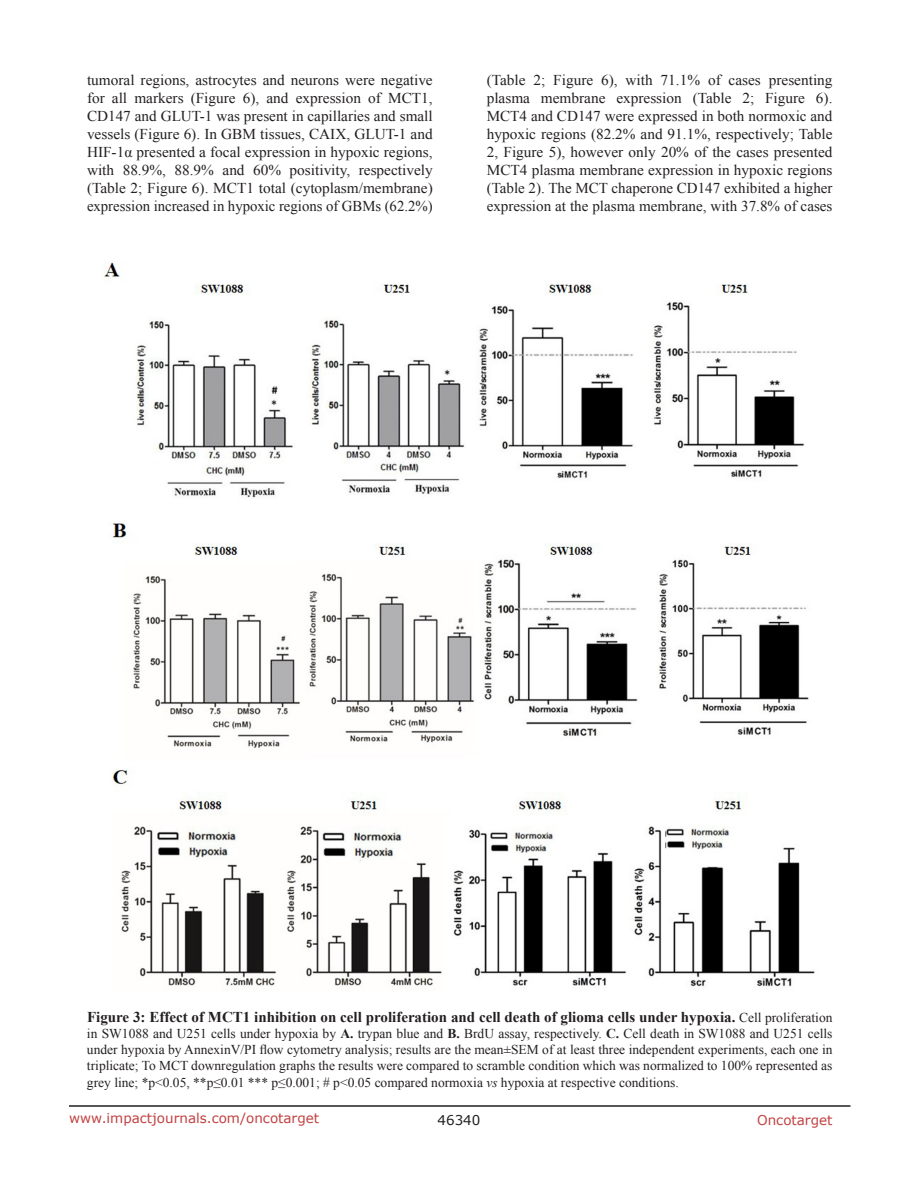
<style>
.page{position:relative;width:918px;height:1188px;background:#fff}
.page>*{position:absolute;margin:0;border:0;box-sizing:border-box;transform-origin:0 0}
.t1{font:15px/18px "Times New Roman";color:#231f20;text-align:justify}
.t2{font:700 15px "Times New Roman";color:#231f20}
.t3{font:13.5px/16.2px "Times New Roman";color:#231f20;text-align:justify}
.t4{font:13.5px "Verdana";color:#c24141}
.t5{font:13.5px "Verdana";color:#231f20}
.s1{font-weight:400;font-size:13.5px}
.s2{font-weight:700}
.s3{font-style:italic}
</style>
<div class="page">
<hr style="left:69px;top:1105px;width:781px;height:2px;background:#231f20">
<img style="left:103px;top:261px;width:712px;height:726px">
<p class="t1" style="left:87px;top:71px;width:347px">tumoral regions, astrocytes and neurons were negative for all markers (Figure 6), and expression of MCT1, CD147 and GLUT-1 was present in capillaries and small vessels (Figure 6). In GBM tissues, CAIX, GLUT-1 and HIF-1α presented a focal expression in hypoxic regions, with 88.9%, 88.9% and 60% positivity, respectively (Table 2; Figure 6). MCT1 total (cytoplasm/membrane) expression increased in hypoxic regions of GBMs (62.2%)</p>
<p class="t1" style="left:487px;top:71px;width:347px">(Table 2; Figure 6), with 71.1% of cases presenting plasma membrane expression (Table 2; Figure 6).<br>MCT4 and CD147 were expressed in both normoxic and hypoxic regions (82.2% and 91.1%, respectively; Table 2, Figure 5), however only 20% of the cases presented MCT4 plasma membrane expression in hypoxic regions (Table 2). The MCT chaperone CD147 exhibited a higher expression at the plasma membrane, with 37.8% of cases</p>
<p class="t2" style="left:87px;top:1006px;width:747px">Figure 3: Effect of MCT1 inhibition on cell proliferation and cell death of glioma cells under hypoxia. <span class="s1">Cell proliferation</span></p>
<p class="t3" style="left:87px;top:1025px;width:747px">in SW1088 and U251 cells under hypoxia by <span class="s2">A.</span> trypan blue and <span class="s2">B.</span> BrdU assay, respectively. <span class="s2">C.</span> Cell death in SW1088 and U251 cells under hypoxia by AnnexinV/PI flow cytometry analysis; results are the mean±SEM of at least three independent experiments, each one in triplicate; To MCT downregulation graphs the results were compared to scramble condition which was normalized to 100% represented as grey line; *p&lt;0.05, **p≤0.01 *** p≤0.001; # p&lt;0.05 compared normoxia <span class="s3">vs</span> hypoxia at respective conditions.</p>
<p class="t4" style="left:69px;top:1109px;width:252px">www.impactjournals.com/oncotarget</p>
<p class="t5" style="left:438px;top:1111px;width:44px">46340</p>
<p class="t4" style="left:757px;top:1111px;width:77px">Oncotarget</p>
</div>
